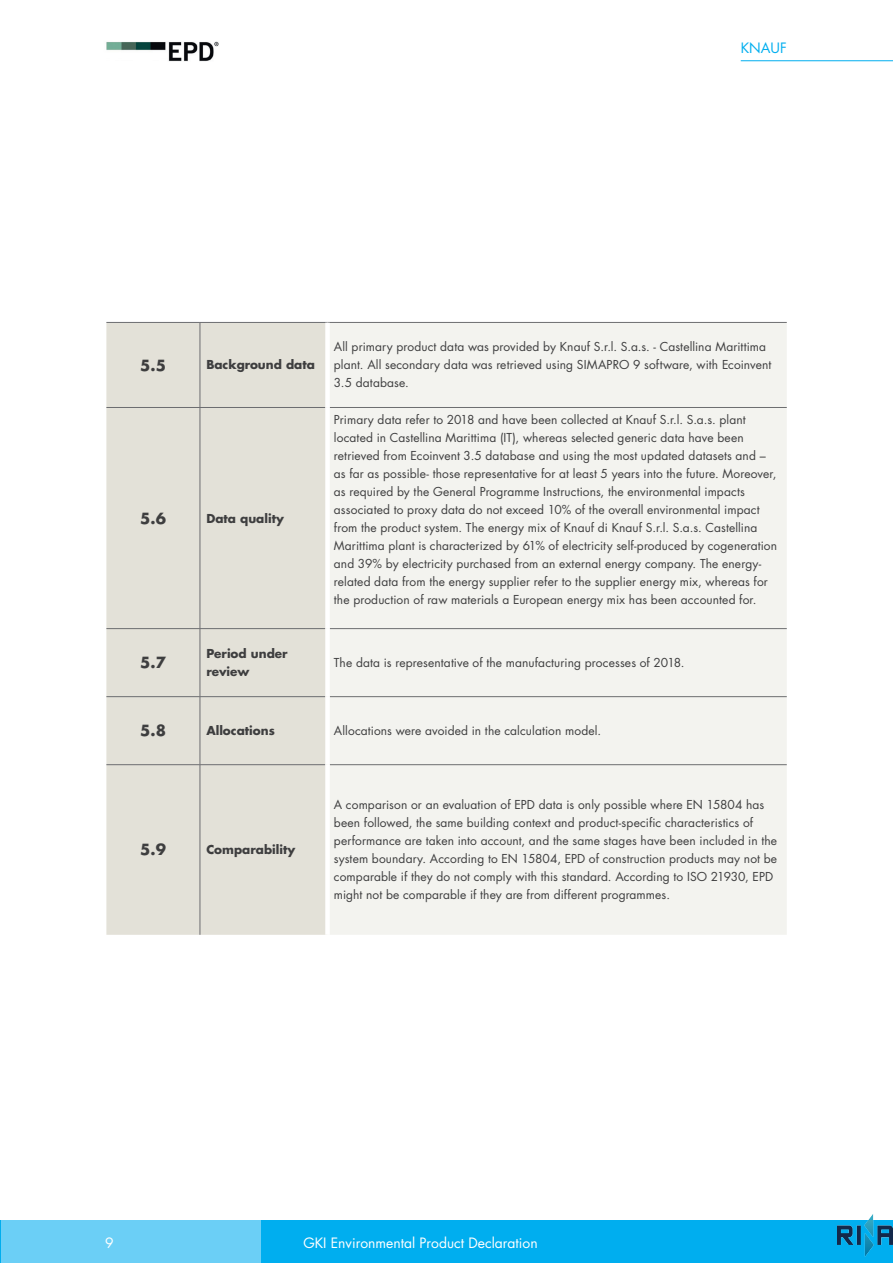
<style>
.page{position:relative;width:893px;height:1263px;background:#fff}
.page>*{position:absolute;margin:0;border:0;box-sizing:border-box;transform-origin:0 0}
.t1{font:700 15px "Futura Std";color:#3e3e3f}
.t2{font:13.95px "Futura Std";color:#fff}
.t3{font:13.95px "Futura Std";color:#00aeef}
.t4{font:12px/18px "Futura Std";letter-spacing:.01em;color:#3e3e3f}
.t5{font:700 12px/18px "Futura Std";color:#3e3e3f}
</style>
<div class="page">
<div style="left:1px;top:1220px;width:892px;height:43px;background:#6bcff6"></div>
<div style="left:261px;top:1220px;width:632px;height:43px;background:#00aeef"></div>
<hr style="left:0;top:1220px;width:1px;height:43px;background:#00aeef">
<hr style="left:741px;top:60px;width:152px;height:1px;background:#00aeef">
<img style="left:106px;top:41px;width:113px;height:21px">
<div style="left:106px;top:323px;width:219px;height:612px;background:#e3e1d8"></div>
<div style="left:330px;top:323px;width:457px;height:612px;background:#f3f3ef"></div>
<hr style="left:106px;top:407px;width:94px;height:1px;background:#6c6d70">
<hr style="left:200px;top:407px;width:125px;height:1px;background:#6c6d70">
<hr style="left:330px;top:407px;width:457px;height:1px;background:#6c6d70">
<hr style="left:106px;top:322px;width:94px;height:1px;background:#6c6d70">
<hr style="left:200px;top:322px;width:127px;height:1px;background:#6c6d70">
<hr style="left:327px;top:322px;width:460px;height:1px;background:#6c6d70">
<hr style="left:106px;top:628px;width:94px;height:1px;background:#6c6d70">
<hr style="left:200px;top:628px;width:125px;height:1px;background:#6c6d70">
<hr style="left:330px;top:628px;width:457px;height:1px;background:#6c6d70">
<hr style="left:106px;top:696px;width:94px;height:1px;background:#6c6d70">
<hr style="left:200px;top:696px;width:125px;height:1px;background:#6c6d70">
<hr style="left:330px;top:696px;width:457px;height:1px;background:#6c6d70">
<hr style="left:106px;top:764px;width:94px;height:1px;background:#6c6d70">
<hr style="left:200px;top:764px;width:125px;height:1px;background:#6c6d70">
<hr style="left:330px;top:764px;width:457px;height:1px;background:#6c6d70">
<hr style="left:200px;top:323px;width:1px;height:84px;background:#6c6d70">
<hr style="left:200px;top:408px;width:1px;height:220px;background:#6c6d70">
<hr style="left:200px;top:629px;width:1px;height:67px;background:#6c6d70">
<hr style="left:200px;top:697px;width:1px;height:67px;background:#6c6d70">
<hr style="left:200px;top:765px;width:1px;height:170px;background:#6c6d70">
<img style="left:838px;top:1214px;width:55px;height:43px">
<p class="t3" style="left:741px;top:39px;width:47px">KNAUF</p>
<p class="t1" style="left:140px;top:355px;width:27px">5.5</p>
<p class="t5" style="left:206px;top:356px;width:110px">Background data</p>
<p class="t1" style="left:140px;top:508px;width:27px">5.6</p>
<p class="t5" style="left:206px;top:509px;width:79px">Data quality</p>
<p class="t4" style="left:334px;top:338px;width:439px">All primary product data was provided by Knauf S.r.l. S.a.s. - Castellina Marittima plant. All secondary data was retrieved using SIMAPRO 9 software, with Ecoinvent<br>3.5 database.</p>
<p class="t4" style="left:334px;top:410px;width:445px">Primary data refer to 2018 and have been collected at Knauf S.r.l. S.a.s. plant located in Castellina Marittima (IT), whereas selected generic data have been retrieved from Ecoinvent 3.5 database and using the most updated datasets and – as far as possible- those representative for at least 5 years into the future. Moreover, as required by the General Programme Instructions, the environmental impacts associated to proxy data do not exceed 10% of the overall environmental impact from the product system. The energy mix of Knauf di Knauf S.r.l. S.a.s. Castellina Marittima plant is characterized by 61% of electricity self-produced by cogeneration and 39% by electricity purchased from an external energy company. The energy&shy;related data from the energy supplier refer to the supplier energy mix, whereas for the production of raw materials a European energy mix has been accounted for.</p>
<p class="t1" style="left:140px;top:653px;width:27px">5.7</p>
<p class="t5" style="left:206px;top:644px;width:83px">Period under review</p>
<p class="t4" style="left:334px;top:654px;width:352px">The data is representative of the manufacturing processes of 2018.</p>
<p class="t1" style="left:140px;top:721px;width:27px">5.8</p>
<p class="t5" style="left:206px;top:721px;width:70px">Allocations</p>
<p class="t4" style="left:334px;top:722px;width:269px">Allocations were avoided in the calculation model.</p>
<p class="t1" style="left:140px;top:840px;width:27px">5.9</p>
<p class="t5" style="left:206px;top:841px;width:90px">Comparability</p>
<p class="t4" style="left:334px;top:796px;width:445px">A comparison or an evaluation of EPD data is only possible where EN 15804 has been followed, the same building context and product-specific characteristics of performance are taken into account, and the same stages have been included in the system boundary. According to EN 15804, EPD of construction products may not be comparable if they do not comply with this standard. According to ISO 21930, EPD might not be comparable if they are from different programmes.</p>
<p class="t2" style="left:105px;top:1234px;width:10px">9</p>
<p class="t2" style="left:303px;top:1234px;width:236px">GKI Environmental Product Declaration</p>
</div>
